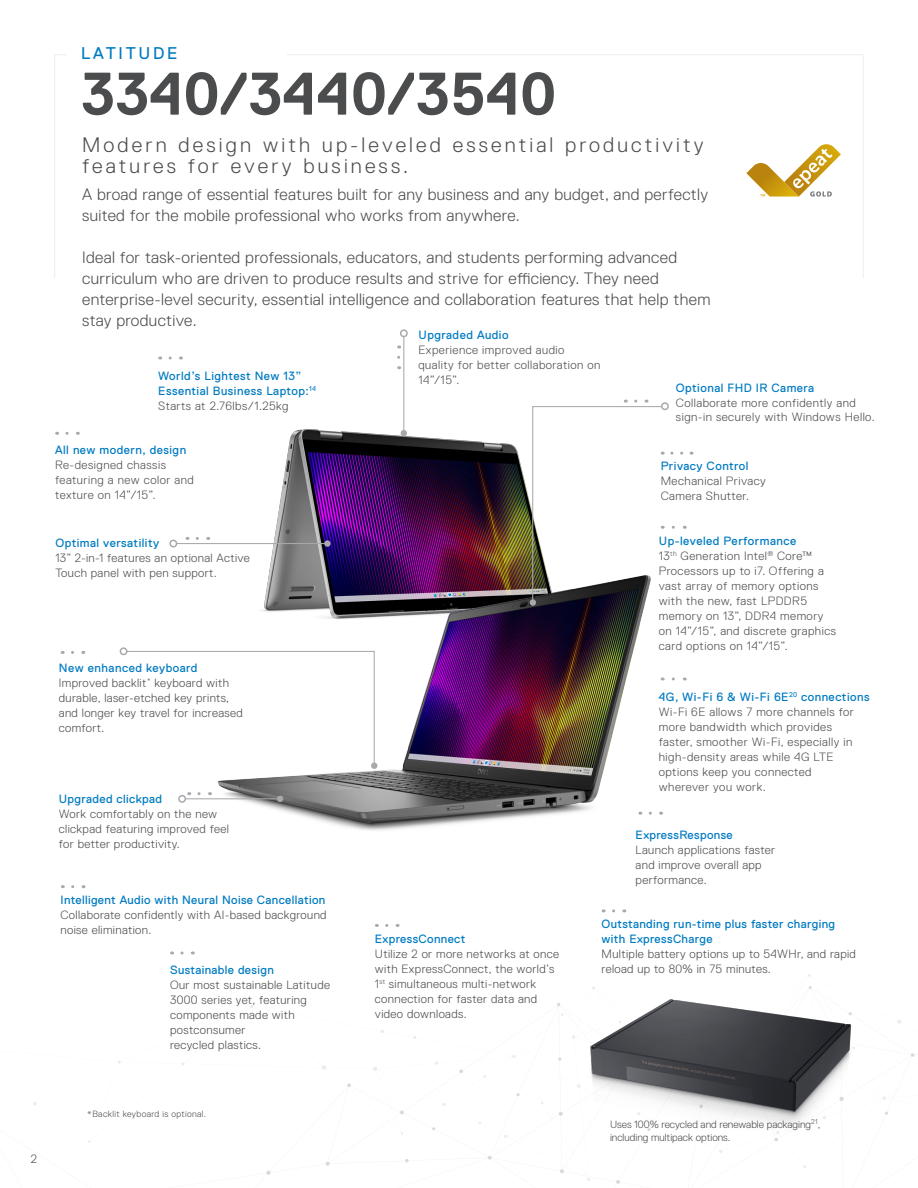
<style>
.page{position:relative;width:918px;height:1188px;background:#fff}
.page>*{position:absolute;margin:0;border:0;box-sizing:border-box;transform-origin:0 0}
.t1{font:700 60px "Dell Replica";color:#4b4c4d}
.t2{font:300 21px/21px "Dell Replica";letter-spacing:.15em;color:#4b4c4d}
.t3{font:16.95px "Dell Replica";letter-spacing:.16em;color:#007bc2}
.t4{font:300 16.5px/21px "Dell Replica";letter-spacing:.02em;color:#4b4c4d}
.t5{font:300 12px/15px "Dell Replica";letter-spacing:.03em;color:#4b4c4d}
.t6{font:12px/15px "Dell Replica";letter-spacing:.03em;color:#007bc2}
.t7{font:300 12px/15px "Dell Replica";letter-spacing:.04em;color:#4d4c4f}
.t8{font:300 10.5px "Dell Replica";color:#4d4c4f}
.t9{font:300 9px "Dell Replica";letter-spacing:.04em;color:#4b4c4d}
.s1{font-weight:400;color:#007bc2}
</style>
<div class="page">
<div style="left:54px;top:54px;width:810px;height:224px;border:1px solid #eee"></div>
<svg style="left:911px;top:1053px;width:3px;height:4px"></svg>
<svg style="left:616px;top:1180px;width:4px;height:4px"></svg>
<svg style="left:559px;top:1112px;width:4px;height:4px"></svg>
<svg style="left:400px;top:1110px;width:4px;height:4px"></svg>
<svg style="left:266px;top:1171px;width:5px;height:4px"></svg>
<svg style="left:560px;top:1169px;width:4px;height:4px"></svg>
<svg style="left:774px;top:1131px;width:5px;height:10px"></svg>
<svg style="left:326px;top:1162px;width:4px;height:4px"></svg>
<svg style="left:347px;top:1083px;width:4px;height:4px"></svg>
<svg style="left:459px;top:1069px;width:4px;height:4px"></svg>
<svg style="left:488px;top:1156px;width:4px;height:4px"></svg>
<div style="left:68px;top:46px;width:219px;height:38px;background:#fff"></div>
<svg style="left:746px;top:144px;width:95px;height:53px"></svg>
<svg style="left:672px;top:452px;width:20px;height:3px"></svg>
<img style="left:284px;top:371px;width:239px;height:103px">
<img style="left:172px;top:474px;width:515px;height:357px">
<svg style="left:401px;top:430px;width:6px;height:6px"></svg>
<div style="left:400px;top:329px;width:8px;height:8px;border:2px solid #a8a9ad;border-radius:50%"></div>
<svg style="left:397px;top:345px;width:3px;height:12px"></svg>
<hr style="left:403px;top:337px;width:1px;height:96px;background:#a8a9ad">
<div style="left:530px;top:599px;width:6px;height:7px;background:#a8a9ad;border-radius:50%"></div>
<div style="left:661px;top:402px;width:8px;height:8px;border:2px solid #a8a9ad;border-radius:50%"></div>
<svg style="left:532px;top:400px;width:131px;height:201px"></svg>
<svg style="left:324px;top:540px;width:7px;height:7px"></svg>
<div style="left:169px;top:540px;width:8px;height:8px;border:2px solid #a8a9ad;border-radius:50%"></div>
<svg style="left:187px;top:537px;width:10px;height:3px"></svg>
<hr style="left:177px;top:543px;width:150px;height:1px;background:#a8a9ad">
<svg style="left:72px;top:651px;width:12px;height:3px"></svg>
<svg style="left:650px;top:812px;width:5px;height:3px"></svg>
<svg style="left:277px;top:796px;width:6px;height:6px"></svg>
<div style="left:178px;top:795px;width:8px;height:8px;border:2px solid #a8a9ad;border-radius:50%"></div>
<svg style="left:189px;top:792px;width:10px;height:3px"></svg>
<hr style="left:186px;top:798px;width:92px;height:1px;background:#a8a9ad">
<svg style="left:128px;top:650px;width:249px;height:119px"></svg>
<div style="left:120px;top:647px;width:8px;height:8px;border:2px solid #a8a9ad;border-radius:50%"></div>
<img style="left:590px;top:999px;width:264px;height:132px">
<h3 class="t3" style="left:81px;top:44px;width:98px">LATITUDE</h3>
<h1 class="t1" style="left:81px;top:61px;width:477px">3340/3440/3540</h1>
<p class="t2" style="left:82px;top:135px;width:623px">Modern design with up-leveled essential productivity features for every business.</p>
<p class="t4" style="left:82px;top:184px;width:628px">A broad range of essential features built for any business and any budget, and perfectly suited for the mobile professional who works from anywhere.</p>
<p class="t4" style="left:82px;top:247px;width:630px">Ideal for task-oriented professionals, educators, and students performing advanced curriculum who are driven to produce results and strive for efficiency. They need enterprise-level security, essential intelligence and collaboration features that help them stay productive.</p>
<p class="t6" style="left:418px;top:328px;width:92px">Upgraded Audio</p>
<p class="t5" style="left:418px;top:343px;width:184px">Experience improved audio quality for better collaboration on<br>14”/15”.</p>
<p class="t6" style="left:158px;top:368px;width:159px">World’s Lightest New 13”<br>Essential Business Laptop:<sup>14</sup></p>
<p class="t5" style="left:158px;top:398px;width:132px">Starts at 2.76lbs/1.25kg</p>
<p class="t6" style="left:676px;top:381px;width:140px">Optional FHD IR Camera</p>
<p class="t5" style="left:676px;top:395px;width:200px;line-height:14.4px">Collaborate more confidently and sign-in securely with Windows Hello.</p>
<p class="t6" style="left:55px;top:443px;width:133px">All new modern, design</p>
<p class="t7" style="left:55px;top:458px;width:140px">Re-designed chassis featuring a new color and texture on 14”/15”.</p>
<p class="t6" style="left:55px;top:535px;width:105px">Optimal versatility</p>
<p class="t5" style="left:55px;top:550px;width:196px">13” 2-in-1 features an optional Active<br>Touch panel with pen support.</p>
<p class="t6" style="left:59px;top:660px;width:140px">New enhanced keyboard</p>
<p class="t5" style="left:59px;top:675px;width:185px">Improved backlit<sup>*</sup> keyboard with durable, laser-etched key prints, and longer key travel for increased comfort.</p>
<p class="t6" style="left:59px;top:791px;width:105px">Upgraded clickpad</p>
<p class="t5" style="left:59px;top:806px;width:160px">Work comfortably on the new</p>
<p class="t5" style="left:59px;top:821px;width:172px">clickpad featuring improved feel for better productivity.</p>
<p class="t6" style="left:61px;top:892px;width:266px">Intelligent Audio with Neural Noise Cancellation</p>
<p class="t5" style="left:61px;top:907px;width:268px">Collaborate confidently with AI-based background noise elimination.</p>
<p class="t6" style="left:170px;top:962px;width:105px">Sustainable design</p>
<p class="t5" style="left:170px;top:977px;width:161px">Our most sustainable Latitude</p>
<p class="t5" style="left:170px;top:992px;width:138px">3000 series yet, featuring</p>
<p class="t5" style="left:170px;top:1007px;width:126px">components made with postconsumer</p>
<p class="t5" style="left:170px;top:1037px;width:92px">recycled plastics.</p>
<p class="t6" style="left:375px;top:932px;width:92px">ExpressConnect</p>
<p class="t5" style="left:375px;top:947px;width:186px">Utilize 2 or more networks at once</p>
<p class="t5" style="left:375px;top:962px;width:181px">with ExpressConnect, the world’s</p>
<p class="t5" style="left:375px;top:977px;width:163px">1<sup>st</sup> simultaneous multi-network</p>
<p class="t5" style="left:375px;top:992px;width:164px">connection for faster data and</p>
<p class="t5" style="left:375px;top:1007px;width:93px">video downloads.</p>
<p class="t6" style="left:661px;top:458px;width:89px">Privacy Control</p>
<p class="t5" style="left:661px;top:473px;width:107px">Mechanical Privacy<br>Camera Shutter.</p>
<p class="t5" style="left:659px;top:533px;width:155px"><span class="s1">Up-leveled Performance<br></span>13<sup>th</sup> Generation Intel<sup>®</sup> Core™</p>
<p class="t5" style="left:659px;top:563px;width:166px">Processors up to i7. Offering a</p>
<p class="t5" style="left:659px;top:578px;width:161px">vast array of memory options</p>
<p class="t5" style="left:659px;top:593px;width:150px">with the new, fast LPDDR5</p>
<p class="t5" style="left:659px;top:608px;width:166px">memory on 13”, DDR4 memory</p>
<p class="t5" style="left:659px;top:623px;width:179px">on 14”/15”, and discrete graphics</p>
<p class="t5" style="left:659px;top:638px;width:130px">card options on 14”/15”.</p>
<p class="t6" style="left:659px;top:689px;width:212px">4G, Wi-Fi 6 &amp; Wi-Fi 6E<sup>20</sup> connections</p>
<p class="t5" style="left:659px;top:704px;width:197px">Wi-Fi 6E allows 7 more channels for</p>
<p class="t5" style="left:659px;top:719px;width:175px">more bandwidth which provides</p>
<p class="t5" style="left:659px;top:734px;width:195px">faster, smoother Wi-Fi, especially in</p>
<p class="t5" style="left:659px;top:749px;width:176px">high-density areas while 4G LTE</p>
<p class="t5" style="left:659px;top:764px;width:154px">options keep you connected</p>
<p class="t5" style="left:659px;top:779px;width:109px">wherever you work.</p>
<p class="t6" style="left:636px;top:827px;width:99px">ExpressResponse</p>
<p class="t5" style="left:636px;top:842px;width:141px">Launch applications faster</p>
<p class="t5" style="left:636px;top:857px;width:127px">and improve overall app</p>
<p class="t5" style="left:636px;top:872px;width:72px">performance.</p>
<p class="t6" style="left:602px;top:917px;width:235px">Outstanding run-time plus faster charging</p>
<p class="t6" style="left:602px;top:932px;width:112px">with ExpressCharge</p>
<p class="t5" style="left:602px;top:947px;width:256px">Multiple battery options up to 54WHr, and rapid</p>
<p class="t5" style="left:602px;top:962px;width:171px">reload up to 80% in 75 minutes.</p>
<p class="t5" style="left:31px;top:1152px;width:8px">2</p>
<p class="t9" style="left:87px;top:1109px;width:121px">*Backlit keyboard is optional.</p>
<p class="t8" style="left:610px;top:1119px;width:212px">Uses 100% recycled and renewable packaging<sup>21</sup>,</p>
<p class="t8" style="left:610px;top:1132px;width:122px">including multipack options.</p>
</div>
